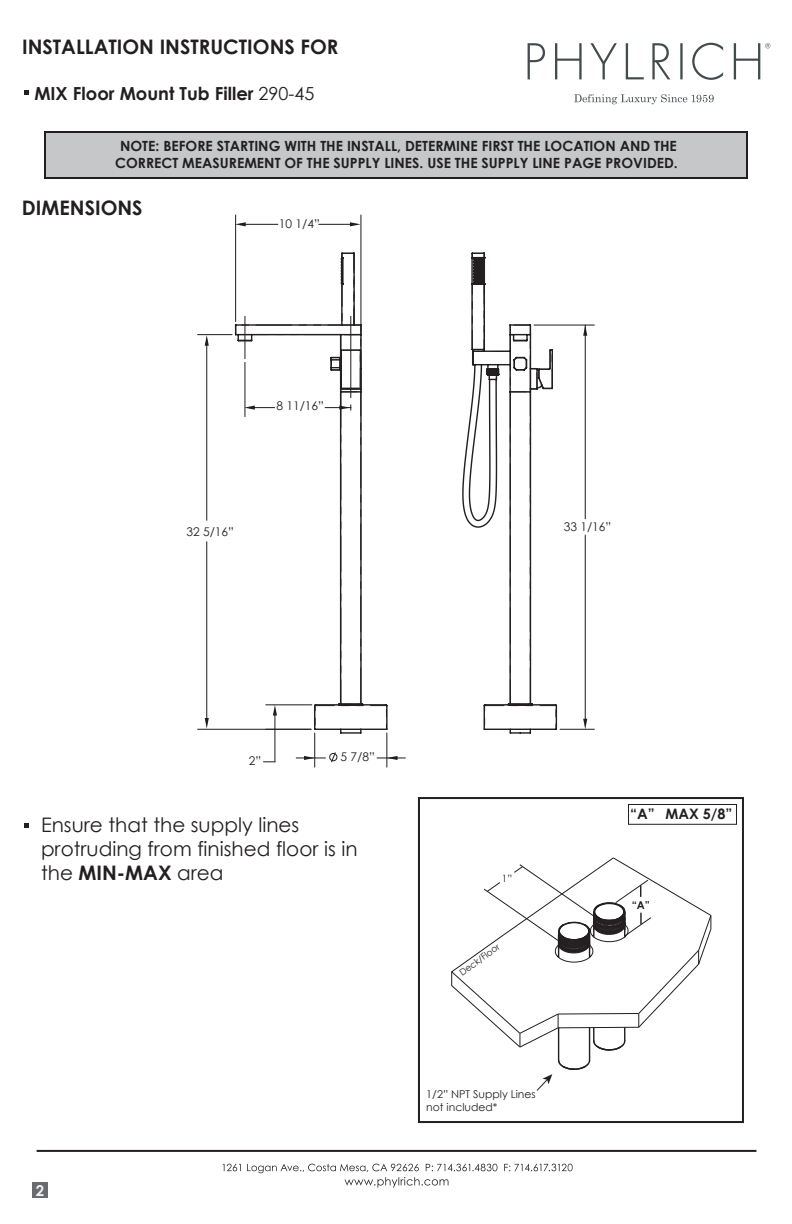
<style>
.page{position:relative;width:792px;height:1224px;background:#fff}
.page>*{position:absolute;margin:0;border:0;box-sizing:border-box;transform-origin:0 0}
.t1{font:20px/24px "Century Gothic";color:#231f20}
.t2{font:700 20px "Century Gothic";color:#231f20}
.t3{font:700 18px "Century Gothic";color:#231f20}
.t4{font:700 15px "Century Gothic";color:#f0f3f4}
.t5{font:700 14.4px "Century Gothic";color:#231f20}
.t6{font:700 14px/16.8px "Century Gothic";color:#231f20;text-align:center}
.t7{font:12px "Century Gothic";color:#231f20}
.t8{font:10.8px/13px "Century Gothic";color:#231f20}
.t9{font:700 10.8px "Century Gothic";color:#231f20}
.t10{font:10px "Century Gothic";color:#231f20}
.t11{font:9px "Century Gothic";color:#231f20}
.s1{font-weight:400}
.s2{font-weight:700}
</style>
<div class="page">
<svg style="left:528px;top:43px;width:242px;height:61px"></svg>
<div style="left:32px;top:1182px;width:16px;height:16px;background:#6a6b6e"></div>
<svg style="left:223px;top:1164px;width:350px;height:24px"></svg>
<hr style="left:37px;top:1150px;width:719px;height:2px;background:#231f20">
<div style="left:45px;top:132px;width:702px;height:46px;background:#c6c7c9"></div>
<div style="left:44px;top:131px;width:704px;height:48px;border:2px solid #231f20"></div>
<svg style="left:25px;top:91px;width:4px;height:4px"></svg>
<svg style="left:24px;top:823px;width:4px;height:4px"></svg>
<div style="left:418px;top:797px;width:326px;height:326px;border:2px solid #231f20"></div>
<hr style="left:558px;top:1028px;width:1px;height:32px;background:#231f20">
<hr style="left:589px;top:1028px;width:1px;height:32px;background:#231f20">
<svg style="left:536px;top:1059px;width:55px;height:32px"></svg>
<div style="left:628px;top:804px;width:109px;height:21px;border:1px solid #231f20"></div>
<svg style="left:451px;top:857px;width:261px;height:194px"></svg>
<hr style="left:240px;top:224px;width:38px;height:1px;background:#231f20">
<hr style="left:319px;top:224px;width:37px;height:1px;background:#231f20">
<hr style="left:235px;top:215px;width:1px;height:106px;background:#231f20">
<hr style="left:360px;top:215px;width:1px;height:116px;background:#231f20">
<hr style="left:206px;top:340px;width:1px;height:180px;background:#231f20">
<hr style="left:206px;top:542px;width:1px;height:181px;background:#231f20">
<hr style="left:198px;top:334px;width:34px;height:1px;background:#231f20">
<hr style="left:198px;top:729px;width:113px;height:1px;background:#231f20">
<hr style="left:274px;top:729px;width:1px;height:33px;background:#231f20">
<svg style="left:263px;top:761px;width:12px;height:1px"></svg>
<hr style="left:314px;top:733px;width:1px;height:34px;background:#231f20">
<hr style="left:386px;top:733px;width:1px;height:34px;background:#231f20">
<hr style="left:585px;top:325px;width:1px;height:194px;background:#231f20">
<hr style="left:585px;top:535px;width:1px;height:186px;background:#231f20">
<hr style="left:534px;top:325px;width:60px;height:1px;background:#231f20">
<hr style="left:560px;top:729px;width:34px;height:1px;background:#231f20">
<svg style="left:462px;top:252px;width:96px;height:482px"></svg>
<svg style="left:472px;top:252px;width:13px;height:7px"></svg>
<svg style="left:472px;top:284px;width:85px;height:445px"></svg>
<svg style="left:235px;top:222px;width:11px;height:4px"></svg>
<svg style="left:350px;top:222px;width:11px;height:4px"></svg>
<svg style="left:205px;top:335px;width:4px;height:11px"></svg>
<svg style="left:205px;top:718px;width:4px;height:11px"></svg>
<svg style="left:235px;top:252px;width:153px;height:477px"></svg>
<svg style="left:377px;top:756px;width:28px;height:4px"></svg>
<svg style="left:296px;top:751px;width:41px;height:12px"></svg>
<svg style="left:583px;top:325px;width:4px;height:11px"></svg>
<svg style="left:583px;top:719px;width:4px;height:10px"></svg>
<h1 class="t2" style="left:22px;top:31px;width:318px">INSTALLATION INSTRUCTIONS FOR</h1>
<p class="t3" style="left:34px;top:80px;width:282px">MIX Floor Mount Tub Filler <span class="s1">290-45</span></p>
<p class="t6" style="left:115px;top:137px;width:564px">NOTE: BEFORE STARTING WITH THE INSTALL, DETERMINE FIRST THE LOCATION AND THE<br>CORRECT MEASUREMENT OF THE SUPPLY LINES. USE THE SUPPLY LINE PAGE PROVIDED.</p>
<h1 class="t2" style="left:22px;top:192px;width:122px">DIMENSIONS</h1>
<p class="t7" style="left:279px;top:215px;width:42px">10 1/4”</p>
<p class="t7" style="left:276px;top:397px;width:49px">8 11/16”</p>
<p class="t7" style="left:186px;top:523px;width:49px">32 5/16”</p>
<p class="t7" style="left:564px;top:518px;width:49px">33 1/16”</p>
<p class="t7" style="left:249px;top:753px;width:14px">2”</p>
<p class="t7" style="left:341px;top:749px;width:36px">5 7/8”</p>
<h1 class="t1" style="left:41px;top:812px;width:318px">Ensure that the supply lines protruding from finished floor is in the <span class="s2">MIN-MAX</span> area</h1>
<p class="t4" style="left:36px;top:1179px;width:10px">2</p>
<p class="t10" style="left:502px;top:871px;width:12px">1”</p>
<p class="t11" style="left:457px;top:969px;width:49px;rotate:-37deg">Deck/Floor</p>
<p class="t8" style="left:426px;top:1087px;width:111px">1/2” NPT Supply Lines not included*</p>
<p class="t5" style="left:630px;top:802px;width:104px">“A” MAX 5/8”</p>
<p class="t9" style="left:632px;top:897px;width:20px">“A”</p>
</div>
